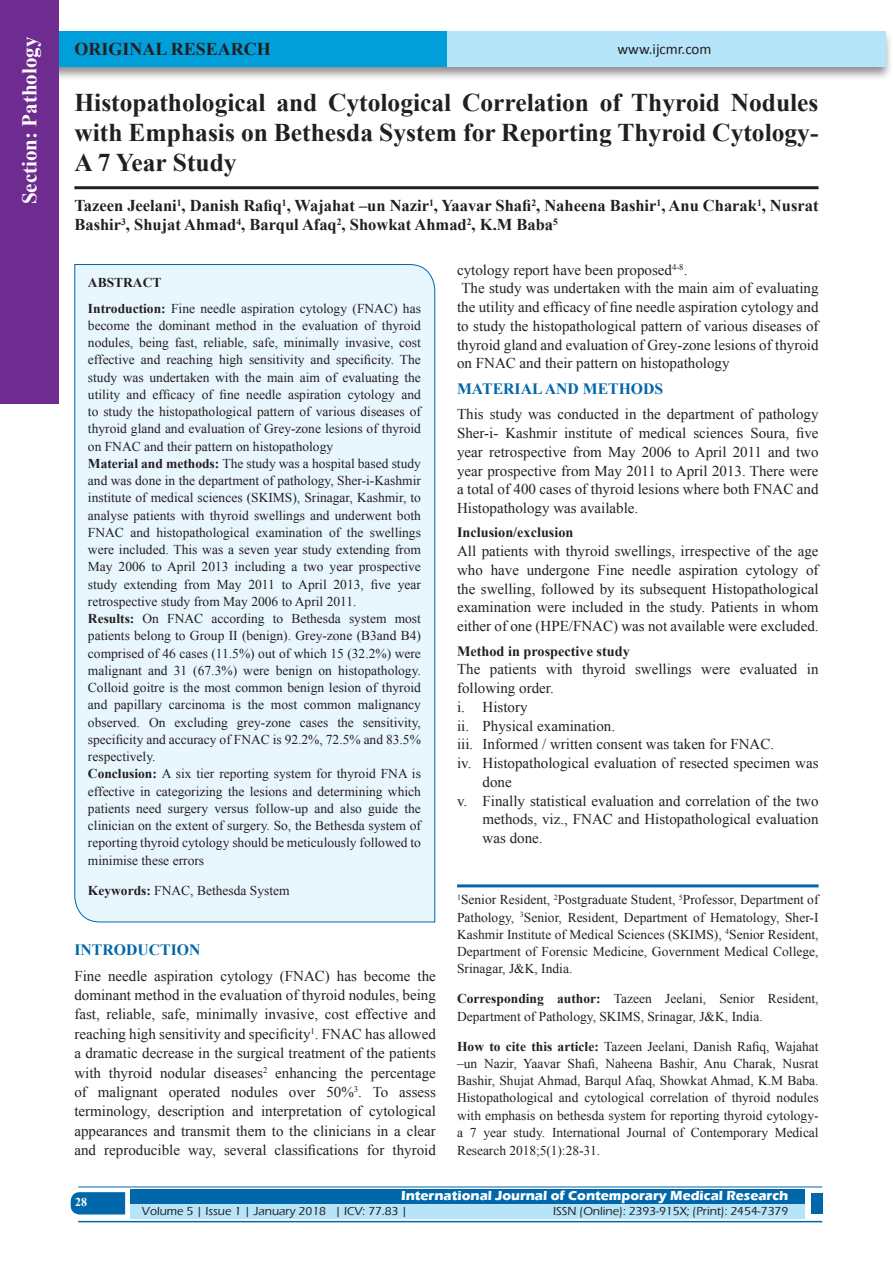
<style>
.page{position:relative;width:893px;height:1263px;background:#fff}
.page>*{position:absolute;margin:0;border:0;box-sizing:border-box;transform-origin:0 0}
.A_Title_New{font:700 25.5px/30px "Times New Roman";color:#231f20;text-align:justify}
.t1{font:700 21px "Times New Roman";color:#fff}
.AT_new{font:700 18px "Times New Roman";color:#231f20}
.AU-New{font:700 16.5px/18.8px "Times New Roman";color:#231f20}
.t2{font:700 15.75px "Times New Roman";color:#0067aa}
.TX_New{font:15px/18.8px "Times New Roman";color:#231f20;text-align:justify}
.t3{font:15px "Calibri";color:#231f20}
.t4{font:700 14.25px "Times New Roman";color:#231f20}
.HTC_new{font:13.5px/17.2px "Times New Roman";color:#231f20}
.Affi_New{font:13.5px/17.2px "Times New Roman";color:#231f20;text-align:justify}
.Corresponding{font:13.5px/17.2px "Times New Roman";color:#231f20}
.t5{font:700 13.5px "Eras ITC";color:#fff}
.t6{font:500 12px "Eras ITC";color:#231f20}
.t7{font:700 12px "Times New Roman";color:#fff}
.s1{font-weight:700}
</style>
<div class="page">
<div style="left:19px;top:29px;width:874px;height:52px;background:#231f20;opacity:.5"></div>
<div style="left:28px;top:31px;width:857px;height:35px;background:#b6e4f9"></div>
<div style="left:28px;top:31px;width:418px;height:35px;background:#009fda"></div>
<svg style="left:71px;top:1192px;width:54px;height:22px"></svg>
<div style="left:130px;top:1189px;width:674px;height:15px;background:#0067aa"></div>
<div style="left:130px;top:1204px;width:674px;height:15px;background:#b6e4f9"></div>
<hr style="left:78px;top:1186px;width:744px;height:1px;background:#0067aa">
<hr style="left:78px;top:1221px;width:744px;height:1px;background:#0067aa">
<div style="left:811px;top:1193px;width:11px;height:21px;background:#0067aa"></div>
<div style="left:0;top:0;width:59px;height:404px;background:#6e2c91"></div>
<hr style="left:74px;top:186px;width:745px;height:3px;background:#231f20">
<div style="left:74px;top:264px;width:361px;height:659px;background:#e8f6fd"></div>
<hr style="left:457px;top:884px;width:362px;height:3px;background:#0067aa">
<h2 class="t1" style="left:15px;top:204px;width:169px;rotate:-90deg">Section: Pathology</h2>
<p class="AT_new" style="left:74px;top:36px;width:198px">ORIGINAL RESEARCH</p>
<p class="t3" style="left:617px;top:40px;width:96px">www.ijcmr.com</p>
<p class="A_Title_New" style="left:74px;top:87px;width:746px">Histopathological and Cytological Correlation of Thyroid Nodules with Emphasis on Bethesda System for Reporting Thyroid Cytology-A 7 Year Study</p>
<p class="AU-New" style="left:74px;top:196px;width:746px">Tazeen Jeelani<sup>1</sup>, Danish Rafiq<sup>1</sup>, Wajahat –un Nazir<sup>1</sup>, Yaavar Shafi<sup>2</sup>, Naheena Bashir<sup>1</sup>, Anu Charak<sup>1</sup>, Nusrat<br>Bashir<sup>3</sup>, Shujat Ahmad<sup>4</sup>, Barqul Afaq<sup>2</sup>, Showkat Ahmad<sup>2</sup>, K.M Baba<sup>5</sup></p>
<p class="HTC_new" style="left:88px;top:269px;width:335px;line-height:25.8px"><span class="s1">ABSTRACT<br>Introduction:</span> Fine needle aspiration cytology (FNAC) has</p>
<p class="HTC_new" style="left:88px;top:316px;width:335px">become the dominant method in the evaluation of thyroid nodules, being fast, reliable, safe, minimally invasive, cost effective and reaching high sensitivity and specificity. The study was undertaken with the main aim of evaluating the utility and efficacy of fine needle aspiration cytology and to study the histopathological pattern of various diseases of thyroid gland and evaluation of Grey-zone lesions of thyroid on FNAC and their pattern on histopathology<br><span class="s1">Material and methods:</span> The study was a hospital based study and was done in the department of pathology, Sher-i-Kashmir institute of medical sciences (SKIMS), Srinagar, Kashmir, to analyse patients with thyroid swellings and underwent both FNAC and histopathological examination of the swellings were included. This was a seven year study extending from May 2006 to April 2013 including a two year prospective study extending from May 2011 to April 2013, five year retrospective study from May 2006 to April 2011.<br><span class="s1">Results:</span> On FNAC according to Bethesda system most patients belong to Group II (benign). Grey-zone (B3and B4) comprised of 46 cases (11.5%) out of which 15 (32.2%) were malignant and 31 (67.3%) were benign on histopathology.<br>Colloid goitre is the most common benign lesion of thyroid and papillary carcinoma is the most common malignancy observed. On excluding grey-zone cases the sensitivity, specificity and accuracy of FNAC is 92.2%, 72.5% and 83.5% respectively.<br><span class="s1">Conclusion:</span> A six tier reporting system for thyroid FNA is effective in categorizing the lesions and determining which patients need surgery versus follow-up and also guide the clinician on the extent of surgery. So, the Bethesda system of reporting thyroid cytology should be meticulously followed to minimise these errors</p>
<p class="HTC_new" style="left:88px;top:882px;width:203px"><span class="s1">Keywords:</span> FNAC, Bethesda System</p>
<h1 class="t2" style="left:74px;top:939px;width:127px">INTRODUCTION</h1>
<p class="TX_New" style="left:74px;top:966px;width:363px;line-height:19.4px">Fine needle aspiration cytology (FNAC) has become the dominant method in the evaluation of thyroid nodules, being fast, reliable, safe, minimally invasive, cost effective and reaching high sensitivity and specificity<sup>1</sup>. FNAC has allowed a dramatic decrease in the surgical treatment of the patients with thyroid nodular diseases<sup>2</sup> enhancing the percentage of malignant operated nodules over 50%<sup>3</sup>. To assess terminology, description and interpretation of cytological appearances and transmit them to the clinicians in a clear and reproducible way, several classifications for thyroid</p>
<p class="TX_New" style="left:457px;top:260px;width:232px">cytology report have been proposed<sup>4-8</sup>.</p>
<p class="TX_New" style="left:457px;top:279px;width:363px">The study was undertaken with the main aim of evaluating the utility and efficacy of fine needle aspiration cytology and to study the histopathological pattern of various diseases of thyroid gland and evaluation of Grey-zone lesions of thyroid on FNAC and their pattern on histopathology</p>
<h1 class="t2" style="left:457px;top:378px;width:208px">MATERIAL AND METHODS</h1>
<p class="TX_New" style="left:457px;top:405px;width:363px">This study was conducted in the department of pathology Sher-i- Kashmir institute of medical sciences Soura, five year retrospective from May 2006 to April 2011 and two year prospective from May 2011 to April 2013. There were a total of 400 cases of thyroid lesions where both FNAC and Histopathology was available.</p>
<h2 class="t4" style="left:457px;top:523px;width:118px">Inclusion/exclusion</h2>
<p class="TX_New" style="left:457px;top:542px;width:363px">All patients with thyroid swellings, irrespective of the age who have undergone Fine needle aspiration cytology of the swelling, followed by its subsequent Histopathological examination were included in the study. Patients in whom either of one (HPE/FNAC) was not available were excluded.</p>
<h2 class="t4" style="left:457px;top:641px;width:174px">Method in prospective study</h2>
<p class="TX_New" style="left:457px;top:660px;width:363px">The patients with thyroid swellings were evaluated in following order.</p>
<p class="TX_New" style="left:457px;top:697px;width:72px">i. History</p>
<p class="TX_New" style="left:457px;top:716px;width:160px">ii. Physical examination.</p>
<p class="TX_New" style="left:457px;top:735px;width:319px">iii. Informed / written consent was taken for FNAC.</p>
<p class="TX_New" style="left:483px;top:753px;width:337px;text-indent:-26px">iv. Histopathological evaluation of resected specimen was done</p>
<p class="TX_New" style="left:483px;top:791px;width:337px;text-indent:-26px">v. Finally statistical evaluation and correlation of the two methods, viz., FNAC and Histopathological evaluation was done.</p>
<p class="Affi_New" style="left:457px;top:891px;width:363px"><sup>1</sup>Senior Resident, <sup>2</sup>Postgraduate Student, <sup>5</sup>Professor, Department of Pathology, <sup>3</sup>Senior, Resident, Department of Hematology, Sher-I Kashmir Institute of Medical Sciences (SKIMS), <sup>4</sup>Senior Resident, Department of Forensic Medicine, Government Medical College, Srinagar, J&amp;K, India.</p>
<p class="Corresponding" style="left:457px;top:990px;width:363px"><span class="s1">Corresponding author:</span> Tazeen Jeelani, Senior Resident,<br>Department of Pathology, SKIMS, Srinagar, J&amp;K, India.</p>
<p class="HTC_new" style="left:457px;top:1037px;width:363px;text-align:justify"><span class="s1">How to cite this article:</span> Tazeen Jeelani, Danish Rafiq, Wajahat –un Nazir, Yaavar Shafi, Naheena Bashir, Anu Charak, Nusrat Bashir, Shujat Ahmad, Barqul Afaq, Showkat Ahmad, K.M Baba.<br>Histopathological and cytological correlation of thyroid nodules with emphasis on bethesda system for reporting thyroid cytology&shy;a 7 year study. International Journal of Contemporary Medical Research 2018;5(1):28-31.</p>
<h4 class="t7" style="left:75px;top:1194px;width:13px">28</h4>
<p class="t5" style="left:401px;top:1188px;width:389px">International Journal of Contemporary Medical Research</p>
<p class="t6" style="left:142px;top:1204px;width:267px">Volume 5 | Issue 1 | January 2018 | ICV: 77.83 |</p>
<p class="t6" style="left:553px;top:1204px;width:237px">ISSN (Online): 2393-915X; (Print): 2454-7379</p>
</div>
